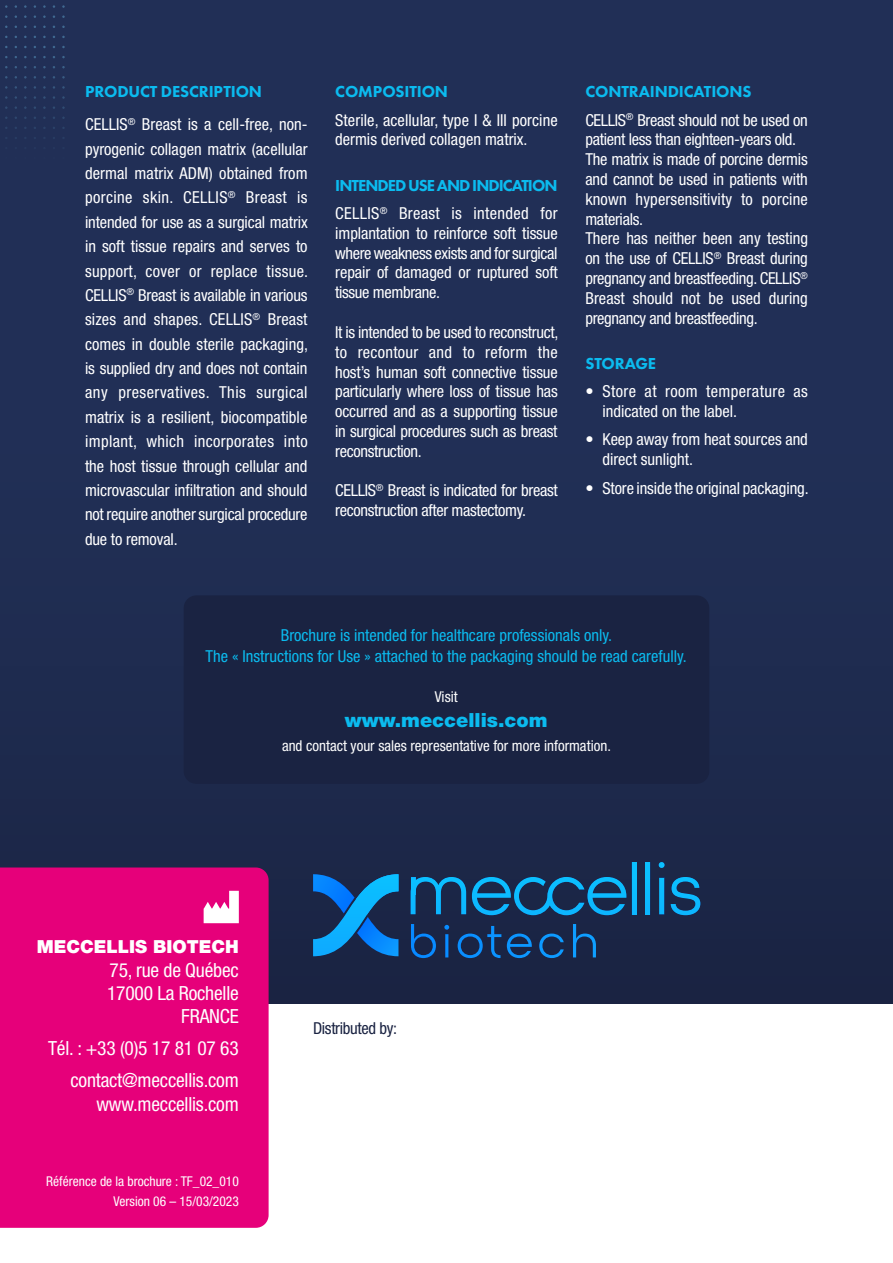
<style>
.page{position:relative;width:893px;height:1263px;background:#fff}
.page>*{position:absolute;margin:0;border:0;box-sizing:border-box;transform-origin:0 0}
.t1{font:condensed 19.5px/23.4px "Helvetica Neue";letter-spacing:-.01em;color:#fff;text-align:right}
.t2{font:900 19.5px "Helvetica Neue";color:#0bbbef}
.t3{font:900 18px "Helvetica Neue";color:#fff}
.t4{font:condensed 16.5px/19.8px "Helvetica Neue";letter-spacing:-.01em;color:#fff;text-align:justify}
.t5{font:condensed 16.5px "Helvetica Neue";color:#0bbbef}
.t6{font:800 16.5px "Futura PT";letter-spacing:-.01em;color:#0bbbef}
.t7{font:condensed 16.5px/19.8px "Helvetica Neue";letter-spacing:.025em;color:#fff}
.t8{font:800 16.5px "Futura PT";letter-spacing:-.06em;color:#0bbbef}
.t9{font:condensed 16.5px "Helvetica Neue";letter-spacing:-.02em;color:#1a2342}
.t10{font:condensed 15px "Helvetica Neue";color:#fff}
.t11{font:condensed 13.5px "Helvetica Neue";color:#fff}
</style>
<div class="page">
<div style="left:0;top:0;width:893px;height:1003px;background:linear-gradient(to bottom,#23325b,#1b2747)"></div>
<svg style="left:411px;top:924px;width:25px;height:34px"></svg>
<svg style="left:444px;top:925px;width:5px;height:32px"></svg>
<svg style="left:507px;top:933px;width:25px;height:25px"></svg>
<svg style="left:539px;top:933px;width:25px;height:25px"></svg>
<svg style="left:573px;top:924px;width:23px;height:33px"></svg>
<svg style="left:458px;top:926px;width:43px;height:32px"></svg>
<svg style="left:411px;top:877px;width:55px;height:37px;background:#155986"></svg>
<hr style="left:632px;top:862px;width:4px;height:52px;background:#0bbdff">
<div style="left:645px;top:862px;width:5px;height:52px;background:#0bbdff"></div>
<svg style="left:659px;top:862px;width:5px;height:16px"></svg>
<div style="left:659px;top:878px;width:5px;height:36px;background:#0bbaff"></div>
<svg style="left:671px;top:877px;width:29px;height:38px"></svg>
<svg style="left:472px;top:877px;width:154px;height:38px;background:#155a88"></svg>
<svg style="left:313px;top:874px;width:85px;height:82px;background:#1163a4"></svg>
<div style="left:184px;top:595px;width:525px;height:189px;background:#1a2342;border-radius:13px"></div>
<div style="left:0;top:867px;width:269px;height:361px;background:#e6007a"></div>
<svg style="left:204px;top:891px;width:35px;height:32px"></svg>
<p class="t6" style="left:85px;top:82px;width:178px">PRODUCT DESCRIPTION</p>
<p class="t4" style="left:85px;top:112px;width:225px;line-height:24.5px">CELLIS<sup>®</sup> Breast is a cell-free, non&shy;pyrogenic collagen matrix (acellular dermal matrix ADM) obtained from porcine skin. CELLIS<sup>®</sup> Breast is intended for use as a surgical matrix in soft tissue repairs and serves to support, cover or replace tissue.<br>CELLIS<sup>®</sup> Breast is available in various sizes and shapes. CELLIS<sup>®</sup> Breast comes in double sterile packaging, is supplied dry and does not contain any preservatives. This surgical matrix is a resilient, biocompatible implant, which incorporates into the host tissue through cellular and microvascular infiltration and should not require another surgical procedure due to removal.</p>
<p class="t6" style="left:335px;top:82px;width:114px">COMPOSITION</p>
<p class="t4" style="left:335px;top:110px;width:224px">Sterile, acellular, type I &amp; III porcine dermis derived collagen matrix.</p>
<p class="t8" style="left:335px;top:175px;width:224px">INTENDED USE AND INDICATION</p>
<p class="t4" style="left:335px;top:203px;width:224px">CELLIS<sup>®</sup> Breast is intended for implantation to reinforce soft tissue where weakness exists and for surgical repair of damaged or ruptured soft tissue membrane.</p>
<p class="t4" style="left:335px;top:322px;width:225px">It is intended to be used to reconstruct, to recontour and to reform the host’s human soft connective tissue particularly where loss of tissue has occurred and as a supporting tissue in surgical procedures such as breast reconstruction.</p>
<p class="t4" style="left:335px;top:480px;width:224px">CELLIS<sup>®</sup> Breast is indicated for breast reconstruction after mastectomy.</p>
<p class="t6" style="left:585px;top:82px;width:168px">CONTRAINDICATIONS</p>
<p class="t4" style="left:585px;top:110px;width:224px">CELLIS<sup>®</sup> Breast should not be used on patient less than eighteen-years old.</p>
<p class="t4" style="left:585px;top:149px;width:224px">The matrix is made of porcine dermis and cannot be used in patients with known hypersensitivity to porcine materials.</p>
<p class="t4" style="left:585px;top:229px;width:224px">There has neither been any testing on the use of CELLIS<sup>®</sup> Breast during pregnancy and breastfeeding. CELLIS<sup>® </sup>Breast should not be used during pregnancy and breastfeeding.</p>
<p class="t6" style="left:585px;top:353px;width:72px">STORAGE</p>
<p class="t7" style="left:602px;top:381px;width:207px;text-indent:-17px">• Store at room temperature as indicated on the label.</p>
<p class="t4" style="left:602px;top:430px;width:207px;text-indent:-17px">• Keep away from heat sources and direct sunlight.</p>
<p class="t4" style="left:585px;top:478px;width:225px">• Store inside the original packaging.</p>
<p class="t5" style="left:281px;top:626px;width:333px">Brochure is intended for healthcare professionals only.</p>
<p class="t5" style="left:206px;top:647px;width:483px">The « Instructions for Use » attached to the packaging should be read carefully.</p>
<p class="t10" style="left:435px;top:687px;width:25px">Visit</p>
<p class="t2" style="left:345px;top:708px;width:204px">www.meccellis.com</p>
<p class="t10" style="left:282px;top:737px;width:330px">and contact your sales representative for more information.</p>
<p class="t3" style="left:37px;top:936px;width:204px">MECCELLIS BIOTECH</p>
<p class="t1" style="left:110px;top:958px;width:131px">75, rue de Québec</p>
<p class="t1" style="left:107px;top:981px;width:133px">17000 La Rochelle</p>
<p class="t1" style="left:181px;top:1005px;width:59px">FRANCE</p>
<p class="t1" style="left:48px;top:1036px;width:192px">Tél. : +33 (0)5 17 81 07 63</p>
<p class="t1" style="left:70px;top:1068px;width:170px">contact@meccellis.com www.meccellis.com</p>
<p class="t11" style="left:46px;top:1174px;width:194px">Référence de la brochure : TF_02_010</p>
<p class="t11" style="left:114px;top:1193px;width:127px">Version 06 – 15/03/2023</p>
<p class="t9" style="left:313px;top:1019px;width:85px">Distributed by:</p>
</div>
